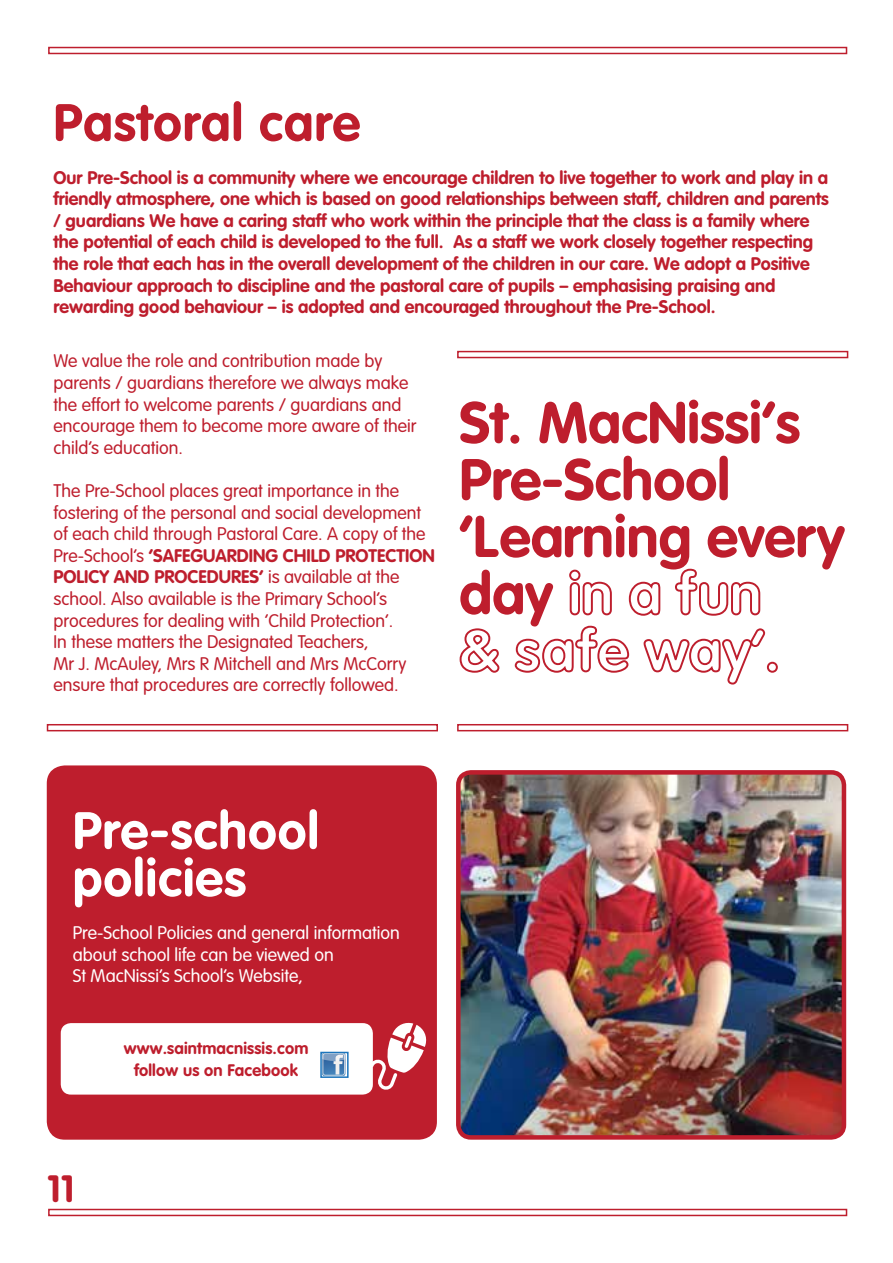
<style>
.page{position:relative;width:893px;height:1263px;background:#fff}
.page>*{position:absolute;margin:0;border:0;box-sizing:border-box;transform-origin:0 0}
.t1{font:57.6px/57px "VAG Rounded Bold";color:#be1e2d}
.t2{font:51.6px/47.2px "VAG Rounded Bold";letter-spacing:.02em;color:#fff}
.t3{font:51.6px "VAG Rounded Bold";letter-spacing:.02em;color:#be1e2d}
.t4{font:37.5px "VAG Rounded Bold";color:#be1e2d}
.t5{font:18px/21.6px "VAG Rounded Bold";color:#be1e2d}
.t6{font:300 18px/21.6px "VAG Rounded";color:#be1e2d}
.t7{font:300 18px/21.6px "VAG Rounded";color:#fff}
.t8{font:16.5px/21.1px "VAG Rounded Bold";letter-spacing:.01em;color:#be1e2d;text-align:center}
.s1{font-family:"VAG Rounded";font-weight:300}
</style>
<div class="page">
<div style="left:48px;top:1209px;width:799px;height:7px;border:2px solid #be1e2d"></div>
<div style="left:48px;top:47px;width:799px;height:7px;border:2px solid #be1e2d"></div>
<div style="left:47px;top:724px;width:391px;height:7px;border:2px solid #be1e2d"></div>
<div style="left:457px;top:351px;width:391px;height:7px;border:2px solid #be1e2d"></div>
<div style="left:457px;top:724px;width:391px;height:7px;border:2px solid #be1e2d"></div>
<div style="left:47px;top:765px;width:390px;height:375px;background:#be1e2d;border-radius:18px"></div>
<div style="left:61px;top:1023px;width:312px;height:71px;background:#fff;border-radius:10px"></div>
<svg style="left:370px;top:1022px;width:57px;height:69px"></svg>
<svg style="left:569px;top:569px;width:43px;height:47px"></svg>
<svg style="left:628px;top:581px;width:33px;height:35px"></svg>
<svg style="left:675px;top:568px;width:86px;height:48px"></svg>
<svg style="left:459px;top:628px;width:41px;height:45px"></svg>
<svg style="left:514px;top:625px;width:116px;height:48px"></svg>
<svg style="left:643px;top:628px;width:135px;height:57px"></svg>
<img style="left:461px;top:775px;width:380px;height:360px">
<div style="left:456px;top:770px;width:390px;height:370px;border:4px solid #be1e2d;border-radius:13px"></div>
<svg style="left:323px;top:1055px;width:22px;height:20px"></svg>
<div style="left:323px;top:1053px;width:22px;height:22px;border:1px solid #f1f0ef;border-radius:2px"></div>
<div style="left:320px;top:1052px;width:29px;height:26px;border:2px solid #1c75bc"></div>
<h2 class="t3" style="left:54px;top:92px;width:308px">Pastoral care</h2>
<p class="t5" style="left:54px;top:166px;width:777px">Our Pre-School is a community where we encourage children to live together to work and play in a friendly atmosphere, one which is based on good relationships between staff, children and parents / guardians We have a caring staff who work within the principle that the class is a family where the potential of each child is developed to the full. As a staff we work closely together respecting the role that each has in the overall development of the children in our care. We adopt a Positive Behaviour approach to discipline and the pastoral care of pupils – emphasising praising and rewarding good behaviour – is adopted and encouraged throughout the Pre-School.</p>
<p class="t6" style="left:54px;top:351px;width:365px">We value the role and contribution made by parents / guardians therefore we always make the effort to welcome parents / guardians and encourage them to become more aware of their child’s education.</p>
<p class="t6" style="left:54px;top:481px;width:374px">The Pre-School places great importance in the fostering of the personal and social development of each child through Pastoral Care. A copy of the</p>
<p class="t5" style="left:54px;top:544px;width:383px"><span class="s1">Pre-School’s</span> ‘SAFEGUARDING CHILD PROTECTION<br>POLICY AND PROCEDURES’ <span class="s1">is available at the</span></p>
<p class="t6" style="left:54px;top:589px;width:354px">school. Also available is the Primary School’s procedures for dealing with ‘Child Protection’.<br>In these matters the Designated Teachers,<br>Mr J. McAuley, Mrs R Mitchell and Mrs McCorry ensure that procedures are correctly followed.</p>
<h1 class="t1" style="left:459px;top:394px;width:387px">St. MacNissi’s<br>Pre-School ‘Learning every day</h1>
<h2 class="t2" style="left:73px;top:807px;width:248px">Pre-school policies</h2>
<p class="t7" style="left:73px;top:922px;width:329px">Pre-School Policies and general information about school life can be viewed on<br>St MacNissi’s School’s Website,</p>
<h3 class="t4" style="left:47px;top:1167px;width:29px">11</h3>
<p class="t8" style="left:124px;top:1038px;width:186px">www.saintmacnissis.com follow us on Facebook</p>
</div>
